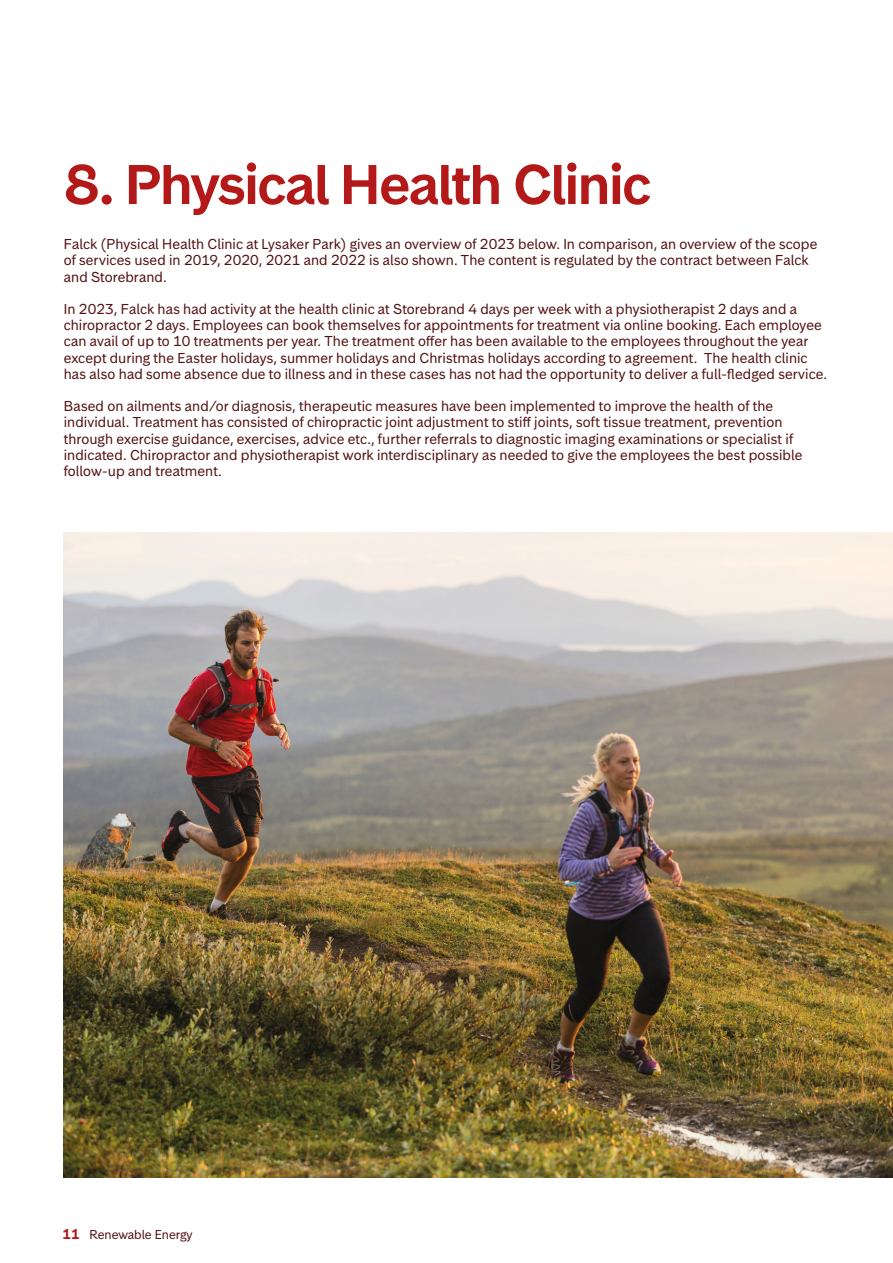
<style>
.page{position:relative;width:893px;height:1263px;background:#fff}
.page>*{position:absolute;margin:0;border:0;box-sizing:border-box;transform-origin:0 0}
.H1_red{font:600 52.5px "Storebrand Display";letter-spacing:-.01em;color:#b31918}
.Body_text_extra_dark_red_-_9pt{font:13.5px/16.2px "Storebrand Text";letter-spacing:.005em;color:#531111}
.t1{font:12px "Storebrand Text";color:#531111}
.s1{font-weight:600;font-size:13.5px;color:#b31918}
</style>
<div class="page">
<img style="left:64px;top:532px;width:829px;height:646px">
<p class="H1_red" style="left:64px;top:150px;width:588px">8. Physical Health Clinic</p>
<p class="Body_text_extra_dark_red_-_9pt" style="left:64px;top:236px;width:755px">Falck (Physical Health Clinic at Lysaker Park) gives an overview of 2023 below. In comparison, an overview of the scope of services used in 2019, 2020, 2021 and 2022 is also shown. The content is regulated by the contract between Falck and Storebrand.</p>
<p class="Body_text_extra_dark_red_-_9pt" style="left:64px;top:301px;width:765px">In 2023, Falck has had activity at the health clinic at Storebrand 4 days per week with a physiotherapist 2 days and a chiropractor 2 days. Employees can book themselves for appointments for treatment via online booking. Each employee can avail of up to 10 treatments per year. The treatment offer has been available to the employees throughout the year except during the Easter holidays, summer holidays and Christmas holidays according to agreement. The health clinic has also had some absence due to illness and in these cases has not had the opportunity to deliver a full-fledged service.</p>
<p class="Body_text_extra_dark_red_-_9pt" style="left:64px;top:398px;width:740px">Based on ailments and/or diagnosis, therapeutic measures have been implemented to improve the health of the individual. Treatment has consisted of chiropractic joint adjustment to stiff joints, soft tissue treatment, prevention through exercise guidance, exercises, advice etc., further referrals to diagnostic imaging examinations or specialist if indicated. Chiropractor and physiotherapist work interdisciplinary as needed to give the employees the best possible follow-up and treatment.</p>
<p class="t1" style="left:62px;top:1226px;width:132px"><span class="s1">11</span> Renewable Energy</p>
</div>
